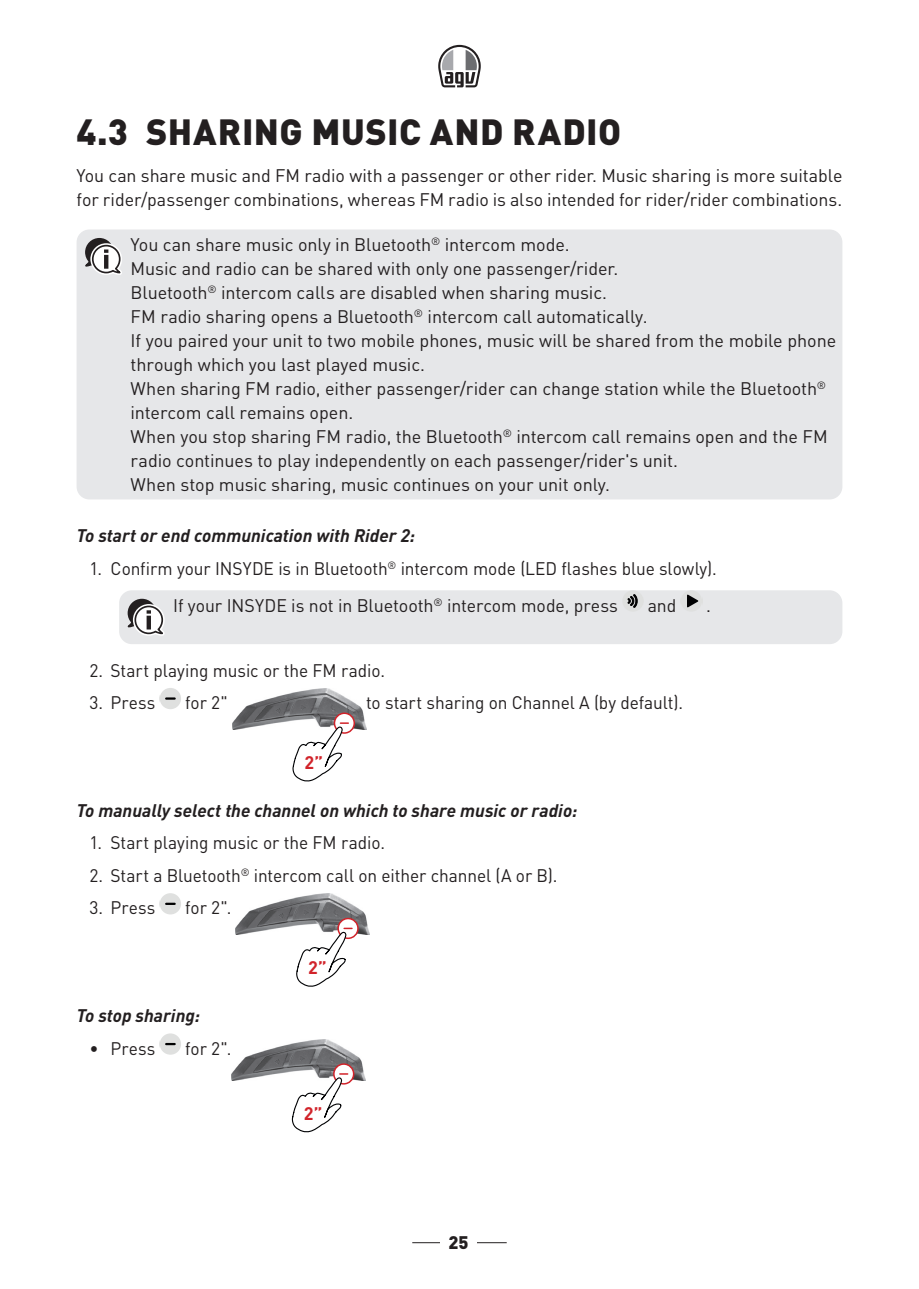
<style>
.page{position:relative;width:919px;height:1289px;background:#fff}
.page>*{position:absolute;margin:0;border:0;box-sizing:border-box;transform-origin:0 0}
.Titolo_sezione_24_pt{font:900 36px "DIN Pro";letter-spacing:.015em;color:#231f20}
._7_Attenzione{font:18px/24px "DIN Pro";letter-spacing:-.005em;color:#231f20}
._7_Attenzione-2{font:18px "DIN Pro";letter-spacing:-.005em;color:#231f20;scale:.96 1}
.Nessuna_spaziatura{font:18px/24px "DIN Pro";letter-spacing:-.005em;color:#231f20}
.Titolo_operazione_12{font:italic 700 18px "DIN Pro";color:#231f20}
.t1{font:700 18px "DIN Pro";color:#d1232a}
.t2{font:900 18px "DIN Pro";color:#231f20}
</style>
<div class="page">
<hr style="left:412px;top:1242px;width:94px;height:1px;background:#231f20">
<div style="left:440px;top:1236px;width:36px;height:12px;background:#fff"></div>
<svg style="left:438px;top:45px;width:42px;height:42px"></svg>
<div style="left:77px;top:229px;width:765px;height:270px;background:#e6e7e9;border-radius:13px"></div>
<div style="left:119px;top:590px;width:723px;height:54px;background:#e6e7e9;border-radius:13px"></div>
<svg style="left:85px;top:238px;width:37px;height:37px"></svg>
<svg style="left:128px;top:598px;width:37px;height:37px"></svg>
<div style="left:622px;top:590px;width:21px;height:21px;background:#dfe0df;border-radius:50%"></div>
<svg style="left:627px;top:594px;width:10px;height:14px"></svg>
<div style="left:680px;top:590px;width:22px;height:21px;background:#dfe0df;border-radius:50%"></div>
<svg style="left:687px;top:594px;width:11px;height:13px"></svg>
<div style="left:160px;top:688px;width:21px;height:21px;background:#dfe0df;border-radius:50%"></div>
<svg style="left:160px;top:688px;width:15px;height:21px"></svg>
<img style="left:232px;top:688px;width:134px;height:41px">
<div style="left:334px;top:713px;width:20px;height:20px;background:#fff;border-radius:50%"></div>
<div style="left:334px;top:712px;width:21px;height:21px;border:2px solid #d1232a;border-radius:50%"></div>
<svg style="left:292px;top:722px;width:56px;height:60px"></svg>
<div style="left:160px;top:893px;width:21px;height:21px;background:#dfe0df;border-radius:50%"></div>
<svg style="left:160px;top:893px;width:15px;height:21px"></svg>
<img style="left:236px;top:894px;width:134px;height:40px">
<svg style="left:338px;top:918px;width:20px;height:20px"></svg>
<div style="left:337px;top:917px;width:21px;height:22px;border:2px solid #d1232a;border-radius:50%"></div>
<svg style="left:295px;top:927px;width:57px;height:60px"></svg>
<div style="left:160px;top:1033px;width:21px;height:21px;background:#dfe0df;border-radius:50%"></div>
<svg style="left:160px;top:1033px;width:15px;height:21px"></svg>
<img style="left:231px;top:1039px;width:134px;height:41px">
<div style="left:334px;top:1064px;width:19px;height:19px;background:#fff;border-radius:50%"></div>
<div style="left:333px;top:1063px;width:21px;height:21px;border:2px solid #d1232a;border-radius:50%"></div>
<svg style="left:291px;top:1073px;width:56px;height:60px"></svg>
<p class="Titolo_sezione_24_pt" style="left:77px;top:101px;width:546px">4.3 SHARING MUSIC AND RADIO</p>
<p class="Nessuna_spaziatura" style="left:77px;top:161px;width:767px">You can share music and FM radio with a passenger or other rider. Music sharing is more suitable for rider/passenger combinations, whereas FM radio is also intended for rider/rider combinations.</p>
<p class="_7_Attenzione" style="left:131px;top:230px;width:707px">You can share music only in Bluetooth<sup>®</sup> intercom mode.<br>Music and radio can be shared with only one passenger/rider.<br>Bluetooth<sup>®</sup> intercom calls are disabled when sharing music.<br>FM radio sharing opens a Bluetooth<sup>®</sup> intercom call automatically.<br>If you paired your unit to two mobile phones, music will be shared from the mobile phone through which you last played music.<br>When sharing FM radio, either passenger/rider can change station while the Bluetooth<sup>® </sup>intercom call remains open.<br>When you stop sharing FM radio, the Bluetooth<sup>®</sup> intercom call remains open and the FM radio continues to play independently on each passenger/rider's unit.<br>When stop music sharing, music continues on your unit only.</p>
<p class="Titolo_operazione_12" style="left:77px;top:521px;width:340px">To start or end communication with Rider 2:</p>
<p class="_7_Attenzione-2" style="left:89px;top:554px;width:655px">1. Confirm your INSYDE is in Bluetooth<sup>®</sup> intercom mode (LED flashes blue slowly).</p>
<p class="_7_Attenzione" style="left:173px;top:591px;width:446px">If your INSYDE is not in Bluetooth<sup>®</sup> intercom mode, press</p>
<p class="_7_Attenzione" style="left:647px;top:591px;width:30px">and</p>
<p class="_7_Attenzione" style="left:706px;top:591px;width:6px">.</p>
<p class="_7_Attenzione-2" style="left:89px;top:656px;width:309px">2. Start playing music or the FM radio.</p>
<p class="_7_Attenzione-2" style="left:89px;top:688px;width:70px">3. Press</p>
<p class="_7_Attenzione-2" style="left:185px;top:688px;width:46px">for 2"</p>
<p class="_7_Attenzione-2" style="left:366px;top:688px;width:331px">to start sharing on Channel A (by default).</p>
<p class="t1" style="left:304px;top:747px;width:20px">2”</p>
<p class="Titolo_operazione_12" style="left:77px;top:795px;width:502px">To manually select the channel on which to share music or radio:</p>
<p class="_7_Attenzione-2" style="left:89px;top:828px;width:309px">1. Start playing music or the FM radio.</p>
<p class="_7_Attenzione-2" style="left:89px;top:861px;width:489px">2. Start a Bluetooth<sup>®</sup> intercom call on either channel (A or B).</p>
<p class="_7_Attenzione-2" style="left:89px;top:893px;width:70px">3. Press</p>
<p class="_7_Attenzione-2" style="left:185px;top:893px;width:50px">for 2".</p>
<p class="Titolo_operazione_12" style="left:77px;top:1000px;width:125px">To stop sharing:</p>
<p class="_7_Attenzione-2" style="left:89px;top:1034px;width:70px">• Press</p>
<p class="_7_Attenzione-2" style="left:185px;top:1034px;width:50px">for 2".</p>
<p class="t1" style="left:308px;top:952px;width:20px">2”</p>
<p class="t1" style="left:304px;top:1098px;width:20px">2”</p>
<p class="t2" style="left:448px;top:1227px;width:22px">25</p>
</div>
